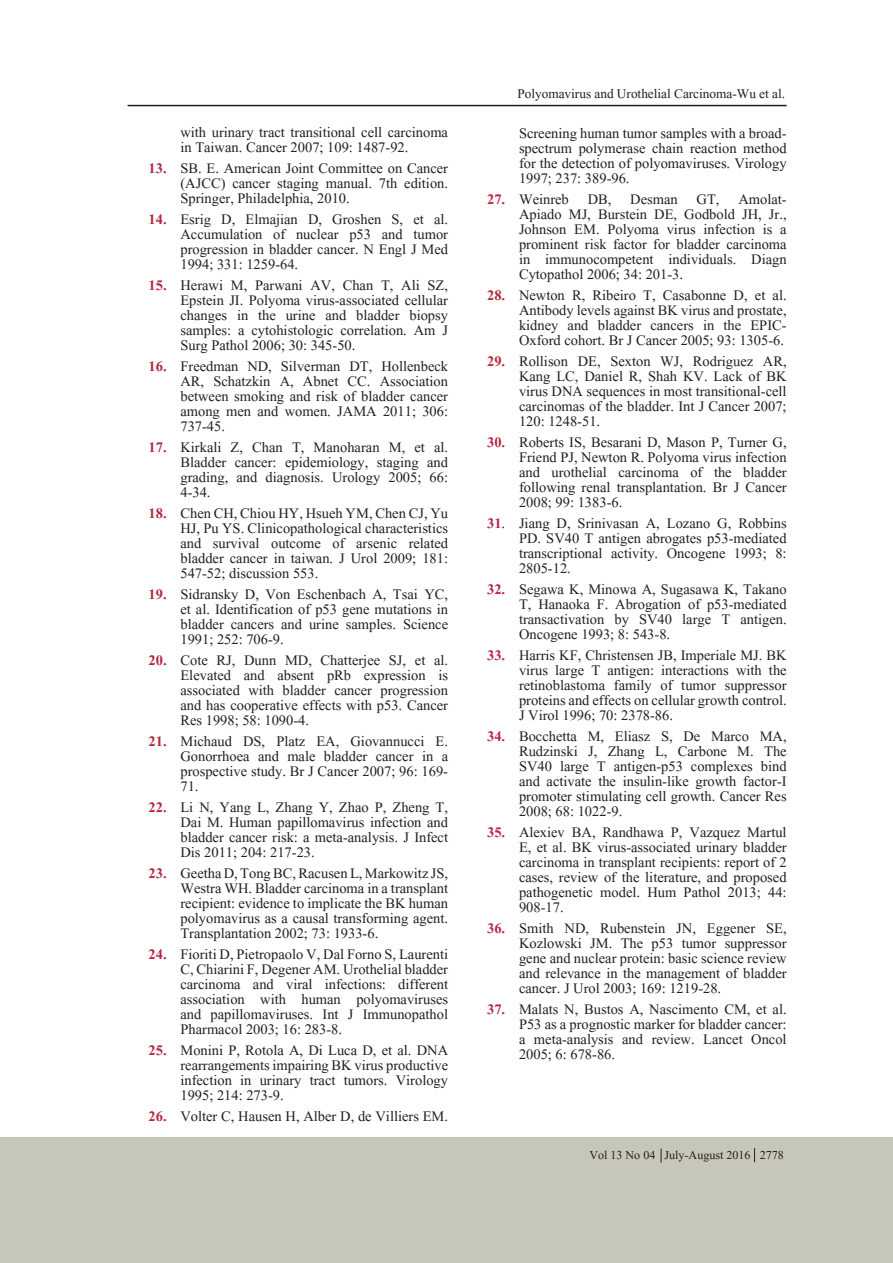
<style>
.page{position:relative;width:893px;height:1263px;background:#fff}
.page>*{position:absolute;margin:0;border:0;box-sizing:border-box;transform-origin:0 0}
.t1{font:18px/15px "Aparajita";color:#231f20;text-align:justify}
.t2{font:16.5px "Aparajita";color:#231f20}
.t3{font:15px "Aparajita";color:#231f20}
.s1{font-weight:700;color:#b62841}
</style>
<div class="page">
<div style="left:0;top:1137px;width:893px;height:126px;background:#c7c7b9"></div>
<hr style="left:128px;top:105px;width:659px;height:1px;background:#231f20">
<svg style="left:661px;top:1148px;width:1px;height:14px"></svg>
<svg style="left:754px;top:1148px;width:1px;height:14px"></svg>
<p class="t1" style="left:180px;top:126px;width:269px">with urinary tract transitional cell carcinoma in Taiwan. Cancer 2007; 109: 1487-92.</p>
<p class="t1" style="left:180px;top:162px;width:269px;text-indent:-32px"><span class="s1">13.</span> SB. E. American Joint Committee on Cancer (AJCC) cancer staging manual. 7th edition.<br>Springer, Philadelphia, 2010.</p>
<p class="t1" style="left:180px;top:213px;width:269px;text-indent:-32px"><span class="s1">14.</span> Esrig D, Elmajian D, Groshen S, et al.<br>Accumulation of nuclear p53 and tumor progression in bladder cancer. N Engl J Med 1994; 331: 1259-64.</p>
<p class="t1" style="left:180px;top:279px;width:269px;text-indent:-32px"><span class="s1">15.</span> Herawi M, Parwani AV, Chan T, Ali SZ, Epstein JI. Polyoma virus-associated cellular changes in the urine and bladder biopsy samples: a cytohistologic correlation. Am J Surg Pathol 2006; 30: 345-50.</p>
<p class="t1" style="left:180px;top:360px;width:269px;text-indent:-32px"><span class="s1">16.</span> Freedman ND, Silverman DT, Hollenbeck AR, Schatzkin A, Abnet CC. Association between smoking and risk of bladder cancer among men and women. JAMA 2011; 306:<br>737-45.</p>
<p class="t1" style="left:180px;top:441px;width:269px;text-indent:-32px"><span class="s1">17.</span> Kirkali Z, Chan T, Manoharan M, et al.<br>Bladder cancer: epidemiology, staging and grading, and diagnosis. Urology 2005; 66:<br>4-34.</p>
<p class="t1" style="left:180px;top:507px;width:269px;text-indent:-32px"><span class="s1">18.</span> Chen CH, Chiou HY, Hsueh YM, Chen CJ, Yu HJ, Pu YS. Clinicopathological characteristics and survival outcome of arsenic related bladder cancer in taiwan. J Urol 2009; 181:<br>547-52; discussion 553.</p>
<p class="t1" style="left:180px;top:588px;width:269px;text-indent:-32px"><span class="s1">19.</span> Sidransky D, Von Eschenbach A, Tsai YC, et al. Identification of p53 gene mutations in bladder cancers and urine samples. Science 1991; 252: 706-9.</p>
<p class="t1" style="left:180px;top:654px;width:269px;text-indent:-32px"><span class="s1">20.</span> Cote RJ, Dunn MD, Chatterjee SJ, et al.<br>Elevated and absent pRb expression is associated with bladder cancer progression and has cooperative effects with p53. Cancer Res 1998; 58: 1090-4.</p>
<p class="t1" style="left:180px;top:735px;width:269px;text-indent:-32px"><span class="s1">21.</span> Michaud DS, Platz EA, Giovannucci E.<br>Gonorrhoea and male bladder cancer in a prospective study. Br J Cancer 2007; 96: 169- 71.</p>
<p class="t1" style="left:180px;top:801px;width:269px;text-indent:-32px"><span class="s1">22.</span> Li N, Yang L, Zhang Y, Zhao P, Zheng T, Dai M. Human papillomavirus infection and bladder cancer risk: a meta-analysis. J Infect Dis 2011; 204: 217-23.</p>
<p class="t1" style="left:180px;top:867px;width:269px;text-indent:-32px"><span class="s1">23.</span> Geetha D, Tong BC, Racusen L, Markowitz JS, Westra WH. Bladder carcinoma in a transplant recipient: evidence to implicate the BK human polyomavirus as a causal transforming agent.<br>Transplantation 2002; 73: 1933-6.</p>
<p class="t1" style="left:180px;top:948px;width:269px;text-indent:-32px"><span class="s1">24.</span> Fioriti D, Pietropaolo V, Dal Forno S, Laurenti C, Chiarini F, Degener AM. Urothelial bladder carcinoma and viral infections: different association with human polyomaviruses and papillomaviruses. Int J Immunopathol Pharmacol 2003; 16: 283-8.</p>
<p class="t1" style="left:180px;top:1044px;width:269px;text-indent:-32px"><span class="s1">25.</span> Monini P, Rotola A, Di Luca D, et al. DNA rearrangements impairing BK virus productive infection in urinary tract tumors. Virology 1995; 214: 273-9.</p>
<p class="t1" style="left:149px;top:1110px;width:301px"><span class="s1">26.</span> Volter C, Hausen H, Alber D, de Villiers EM.</p>
<p class="t2" style="left:517px;top:85px;width:269px">Polyomavirus and Urothelial Carcinoma-Wu et al.</p>
<p class="t1" style="left:519px;top:127px;width:269px">Screening human tumor samples with a broad&shy;spectrum polymerase chain reaction method for the detection of polyomaviruses. Virology 1997; 237: 389-96.</p>
<p class="t1" style="left:519px;top:193px;width:269px;text-indent:-32px"><span class="s1">27.</span> Weinreb DB, Desman GT, Amolat-Apiado MJ, Burstein DE, Godbold JH, Jr., Johnson EM. Polyoma virus infection is a prominent risk factor for bladder carcinoma in immunocompetent individuals. Diagn Cytopathol 2006; 34: 201-3.</p>
<p class="t1" style="left:519px;top:289px;width:269px;text-indent:-32px"><span class="s1">28.</span> Newton R, Ribeiro T, Casabonne D, et al.<br>Antibody levels against BK virus and prostate, kidney and bladder cancers in the EPIC-Oxford cohort. Br J Cancer 2005; 93: 1305-6.</p>
<p class="t1" style="left:519px;top:355px;width:269px;text-indent:-32px"><span class="s1">29.</span> Rollison DE, Sexton WJ, Rodriguez AR, Kang LC, Daniel R, Shah KV. Lack of BK virus DNA sequences in most transitional-cell carcinomas of the bladder. Int J Cancer 2007; 120: 1248-51.</p>
<p class="t1" style="left:519px;top:436px;width:269px;text-indent:-32px"><span class="s1">30.</span> Roberts IS, Besarani D, Mason P, Turner G, Friend PJ, Newton R. Polyoma virus infection and urothelial carcinoma of the bladder following renal transplantation. Br J Cancer 2008; 99: 1383-6.</p>
<p class="t1" style="left:519px;top:517px;width:269px;text-indent:-32px"><span class="s1">31</span>. Jiang D, Srinivasan A, Lozano G, Robbins PD. SV40 T antigen abrogates p53-mediated transcriptional activity. Oncogene 1993; 8:<br>2805-12.</p>
<p class="t1" style="left:519px;top:583px;width:269px;text-indent:-32px"><span class="s1">32.</span> Segawa K, Minowa A, Sugasawa K, Takano T, Hanaoka F. Abrogation of p53-mediated transactivation by SV40 large T antigen.<br>Oncogene 1993; 8: 543-8.</p>
<p class="t1" style="left:519px;top:649px;width:269px;text-indent:-32px"><span class="s1">33.</span> Harris KF, Christensen JB, Imperiale MJ. BK virus large T antigen: interactions with the retinoblastoma family of tumor suppressor proteins and effects on cellular growth control.<br>J Virol 1996; 70: 2378-86.</p>
<p class="t1" style="left:519px;top:730px;width:269px;text-indent:-32px"><span class="s1">34.</span> Bocchetta M, Eliasz S, De Marco MA, Rudzinski J, Zhang L, Carbone M. The SV40 large T antigen-p53 complexes bind and activate the insulin-like growth factor-I promoter stimulating cell growth. Cancer Res 2008; 68: 1022-9.</p>
<p class="t1" style="left:519px;top:826px;width:269px;text-indent:-32px"><span class="s1">35.</span> Alexiev BA, Randhawa P, Vazquez Martul E, et al. BK virus-associated urinary bladder carcinoma in transplant recipients: report of 2 cases, review of the literature, and proposed pathogenetic model. Hum Pathol 2013; 44:<br>908-17.</p>
<p class="t1" style="left:519px;top:922px;width:269px;text-indent:-32px"><span class="s1">36.</span> Smith ND, Rubenstein JN, Eggener SE, Kozlowski JM. The p53 tumor suppressor gene and nuclear protein: basic science review and relevance in the management of bladder cancer. J Urol 2003; 169: 1219-28.</p>
<p class="t1" style="left:519px;top:1003px;width:269px;text-indent:-32px"><span class="s1">37.</span> Malats N, Bustos A, Nascimento CM, et al.<br>P53 as a prognostic marker for bladder cancer: a meta-analysis and review. Lancet Oncol 2005; 6: 678-86.</p>
<p class="t3" style="left:589px;top:1148px;width:196px">Vol 13 No 04 July-August 2016 2778</p>
</div>
